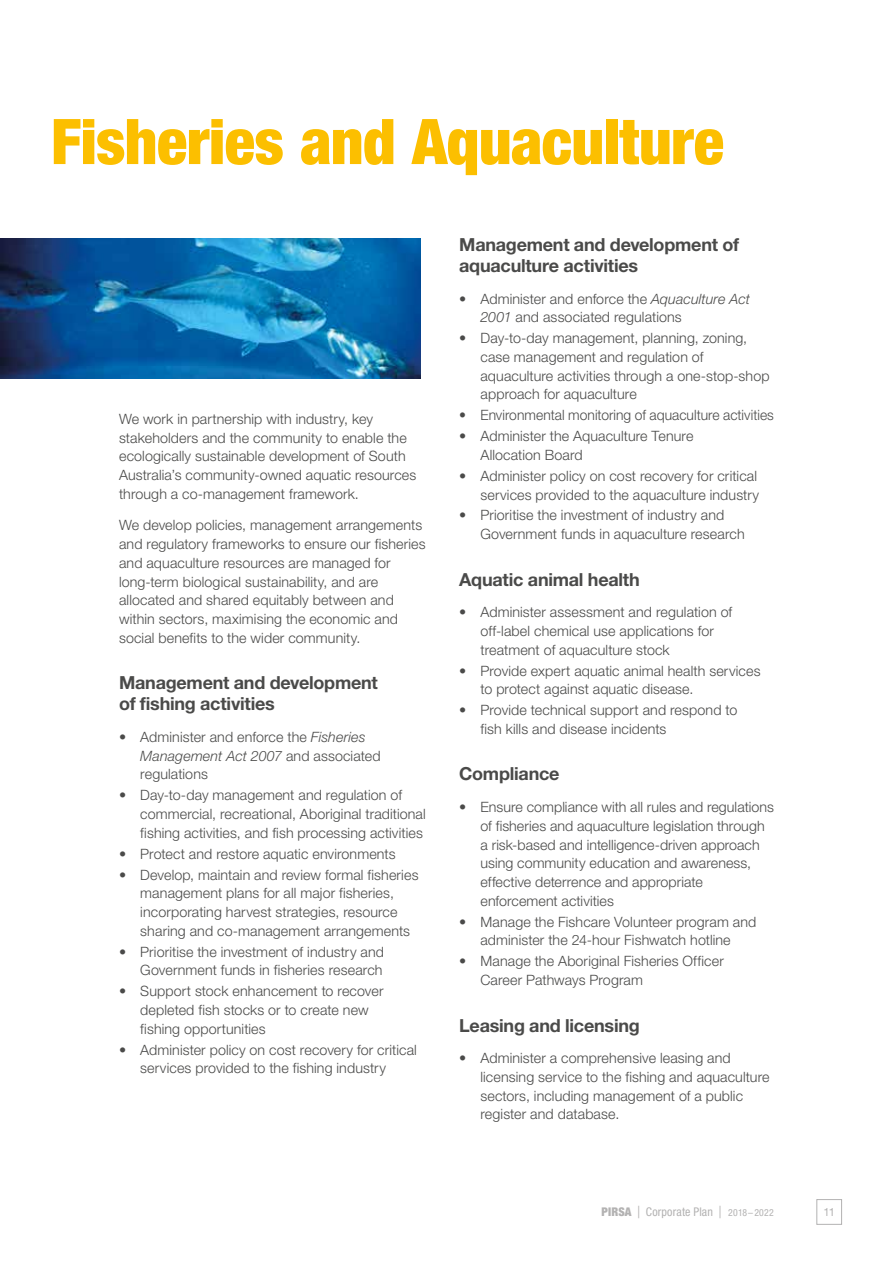
<style>
.page{position:relative;width:893px;height:1263px;background:#fff}
.page>*{position:absolute;margin:0;border:0;box-sizing:border-box;transform-origin:0 0}
.t1{font:900 condensed 63px "Helvetica Neue LT Std";letter-spacing:-.01em;color:#fcbf00}
.t2{font:700 18px/21px "Helvetica Neue LT Std";letter-spacing:-.015em;color:#4a4a49}
.t3{font:300 14.25px/18.8px "Helvetica Neue LT Std";letter-spacing:.01em;color:#4a4a49}
.t4{font:condensed 12px "Helvetica Neue LT Std";letter-spacing:.01em;color:#b3b2b2}
.t5{font:11.25px "Helvetica Neue LT Std";color:#b3b2b2}
.s1{font-style:italic}
.s2{font-weight:900}
.s3{font-size:16.8px}
.s4{font-size:9.75px}
</style>
<div class="page">
<img style="left:0;top:238px;width:421px;height:140px">
<div style="left:816px;top:1199px;width:26px;height:26px;border:1px solid #b3b2b2"></div>
<h1 class="t1" style="left:51px;top:103px;width:674px">Fisheries and Aquaculture</h1>
<p class="t3" style="left:119px;top:409px;width:299px">We work in partnership with industry, key stakeholders and the community to enable the ecologically sustainable development of South Australia’s community-owned aquatic resources through a co-management framework.</p>
<p class="t3" style="left:119px;top:516px;width:308px">We develop policies, management arrangements and regulatory frameworks to ensure our fisheries and aquaculture resources are managed for long-term biological sustainability, and are allocated and shared equitably between and within sectors, maximising the economic and social benefits to the wider community.</p>
<p class="t2" style="left:119px;top:672px;width:260px">Management and development of fishing activities</p>
<p class="t3" style="left:140px;top:727px;width:242px;text-indent:-21px">• Administer and enforce the <span class="s1">Fisheries<br>Management Act 2007</span> and associated regulations</p>
<p class="t3" style="left:140px;top:785px;width:287px;text-indent:-21px">• Day-to-day management and regulation of commercial, recreational, Aboriginal traditional fishing activities, and fish processing activities</p>
<p class="t3" style="left:119px;top:844px;width:278px">• Protect and restore aquatic environments</p>
<p class="t3" style="left:140px;top:865px;width:280px;text-indent:-21px">• Develop, maintain and review formal fisheries management plans for all major fisheries, incorporating harvest strategies, resource sharing and co-management arrangements</p>
<p class="t3" style="left:119px;top:942px;width:267px;text-align:right">• Prioritise the investment of industry and<br>Government funds in fisheries research</p>
<p class="t3" style="left:140px;top:981px;width:245px;text-indent:-21px">• Support stock enhancement to recover depleted fish stocks or to create new fishing opportunities</p>
<p class="t3" style="left:140px;top:1040px;width:278px;text-indent:-21px">• Administer policy on cost recovery for critical services provided to the fishing industry</p>
<p class="t2" style="left:459px;top:234px;width:281px">Management and development of aquaculture activities</p>
<p class="t3" style="left:480px;top:289px;width:271px;text-indent:-21px">• Administer and enforce the <span class="s1">Aquaculture Act<br>2001</span> and associated regulations</p>
<p class="t3" style="left:480px;top:328px;width:291px;text-indent:-21px">• Day-to-day management, planning, zoning, case management and regulation of aquaculture activities through a one-stop-shop approach for aquaculture</p>
<p class="t3" style="left:459px;top:405px;width:316px">• Environmental monitoring of aquaculture activities</p>
<p class="t3" style="left:480px;top:426px;width:214px;text-indent:-21px">• Administer the Aquaculture Tenure<br>Allocation Board</p>
<p class="t3" style="left:459px;top:466px;width:301px;text-align:right">• Administer policy on cost recovery for critical services provided to the aquaculture industry</p>
<p class="t3" style="left:480px;top:506px;width:266px;text-indent:-21px">• Prioritise the investment of industry and<br>Government funds in aquaculture research</p>
<p class="t2" style="left:459px;top:568px;width:182px">Aquatic animal health</p>
<p class="t3" style="left:480px;top:602px;width:253px;text-indent:-21px">• Administer assessment and regulation of off-label chemical use applications for treatment of aquaculture stock</p>
<p class="t3" style="left:480px;top:661px;width:281px;text-indent:-21px">• Provide expert aquatic animal health services to protect against aquatic disease.</p>
<p class="t3" style="left:480px;top:700px;width:258px;text-indent:-21px">• Provide technical support and respond to fish kills and disease incidents</p>
<p class="t2" style="left:459px;top:763px;width:102px">Compliance</p>
<p class="t3" style="left:480px;top:797px;width:295px;text-indent:-21px">• Ensure compliance with all rules and regulations of fisheries and aquaculture legislation through a risk-based and intelligence-driven approach using community education and awareness, effective deterrence and appropriate enforcement activities</p>
<p class="t3" style="left:459px;top:912px;width:299px;text-align:center">• Manage the Fishcare Volunteer program and administer the 24-hour Fishwatch hotline</p>
<p class="t3" style="left:480px;top:951px;width:245px;text-indent:-21px">• Manage the Aboriginal Fisheries Officer<br>Career Pathways Program</p>
<p class="t2" style="left:459px;top:1014px;width:182px">Leasing and licensing</p>
<p class="t3" style="left:480px;top:1048px;width:291px;text-indent:-21px">• Administer a comprehensive leasing and licensing service to the fishing and aquaculture sectors, including management of a public register and database.</p>
<p class="t4" style="left:602px;top:1205px;width:174px"><span class="s2">PIRSA</span> <span class="s3">|</span> Corporate Plan <span class="s3">|</span> <span class="s4">2018 – 2022</span></p>
<p class="t5" style="left:823px;top:1205px;width:13px">11</p>
</div>
